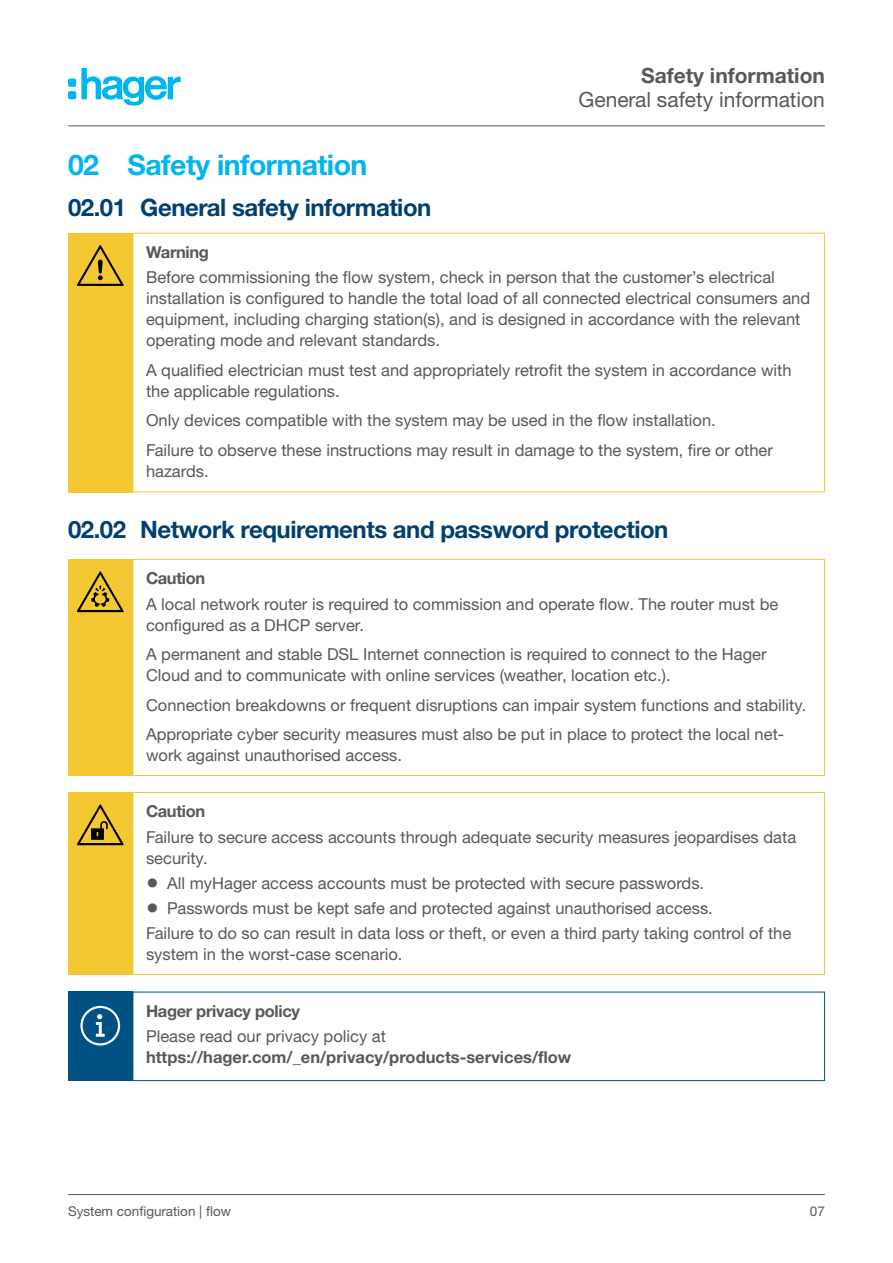
<style>
.page{position:relative;width:893px;height:1263px;background:#fff}
.page>*{position:absolute;margin:0;border:0;box-sizing:border-box;transform-origin:0 0}
.t1{font:700 28.5px "Helvetica Neue LTW1 G";letter-spacing:-.02em;color:#00b6f0}
.t2{font:700 24px "Helvetica Neue LTW1 G";letter-spacing:-.02em;color:#004071}
.t3{font:21px "Helvetica Neue LTW1 G";color:#57585a}
.t4{font:700 21px "Helvetica Neue LTW1 G";color:#57585a}
.kind-source{font:16.5px/21px "Helvetica Neue LTW1 G";color:#57585a}
.consequence{font:16.5px/21px "Helvetica Neue LTW1 G";color:#57585a}
.notice_text{font:700 16.5px/21px "Helvetica Neue LTW1 G";color:#57585a}
.signal-word{font:700 16.5px "Helvetica Neue LTW1 G";letter-spacing:-.02em;color:#57585a}
.notice_headline{font:700 16.5px "Helvetica Neue LTW1 G";letter-spacing:-.02em;color:#57585a}
.t5{font:13.5px "Helvetica Neue LTW1 G";color:#57585a}
.s1{font-size:25.5px}
.s2{font-weight:400}
</style>
<div class="page">
<hr style="left:68px;top:125px;width:757px;height:1px;background:#57585a">
<hr style="left:68px;top:1194px;width:757px;height:1px;background:#57585a">
<div style="left:68px;top:233px;width:65px;height:259px;background:#f3c832"></div>
<svg style="left:77px;top:245px;width:47px;height:41px"></svg>
<div style="left:133px;top:559px;width:692px;height:217px;border:1px solid #f3c832"></div>
<div style="left:68px;top:559px;width:65px;height:217px;background:#f3c832"></div>
<svg style="left:77px;top:571px;width:47px;height:41px"></svg>
<div style="left:133px;top:792px;width:692px;height:183px;border:1px solid #f3c832"></div>
<div style="left:68px;top:792px;width:65px;height:183px;background:#f3c832"></div>
<svg style="left:77px;top:804px;width:47px;height:41px"></svg>
<div style="left:133px;top:992px;width:692px;height:89px;border:1px solid #005285"></div>
<div style="left:68px;top:992px;width:65px;height:89px;background:#005285"></div>
<svg style="left:80px;top:1006px;width:40px;height:39px"></svg>
<svg style="left:68px;top:68px;width:113px;height:38px"></svg>
<p class="t4" style="left:641px;top:63px;width:185px">Safety information</p>
<p class="t3" style="left:578px;top:87px;width:248px">General safety information</p>
<p class="t1" style="left:68px;top:147px;width:301px">02 Safety information</p>
<p class="t2" style="left:68px;top:193px;width:365px">02.01 General safety information</p>
<p class="signal-word" style="left:146px;top:242px;width:64px">Warning</p>
<p class="kind-source" style="left:146px;top:267px;width:666px">Before commissioning the flow system, check in person that the customer’s electrical installation is configured to handle the total load of all connected electrical consumers and equipment, including charging station(s), and is designed in accordance with the relevant operating mode and relevant standards.</p>
<p class="consequence" style="left:146px;top:359px;width:647px">A qualified electrician must test and appropriately retrofit the system in accordance with the applicable regulations.</p>
<p class="kind-source" style="left:146px;top:410px;width:571px">Only devices compatible with the system may be used in the flow installation.</p>
<p class="consequence" style="left:146px;top:439px;width:628px">Failure to observe these instructions may result in damage to the system, fire or other hazards.</p>
<p class="t2" style="left:68px;top:515px;width:602px">02.02 Network requirements and password protection</p>
<p class="signal-word" style="left:146px;top:568px;width:61px">Caution</p>
<p class="consequence" style="left:146px;top:593px;width:634px">A local network router is required to commission and operate flow. The router must be configured as a DHCP server.</p>
<p class="kind-source" style="left:146px;top:644px;width:622px">A permanent and stable DSL Internet connection is required to connect to the Hager<br>Cloud and to communicate with online services (weather, location etc.).</p>
<p class="consequence" style="left:146px;top:694px;width:662px">Connection breakdowns or frequent disruptions can impair system functions and stability.</p>
<p class="kind-source" style="left:146px;top:724px;width:640px">Appropriate cyber security measures must also be put in place to protect the local net&shy;work against unauthorised access.</p>
<p class="signal-word" style="left:146px;top:801px;width:61px">Caution</p>
<p class="kind-source" style="left:146px;top:826px;width:652px">Failure to secure access accounts through adequate security measures jeopardises data security.</p>
<p class="kind-source" style="left:146px;top:872px;width:560px"><span class="s1">•</span> All myHager access accounts must be protected with secure passwords.</p>
<p class="kind-source" style="left:146px;top:898px;width:568px"><span class="s1">•</span> Passwords must be kept safe and protected against unauthorised access.</p>
<p class="consequence" style="left:146px;top:923px;width:647px">Failure to do so can result in data loss or theft, or even a third party taking control of the system in the worst-case scenario.</p>
<p class="notice_headline" style="left:146px;top:1001px;width:156px">Hager privacy policy</p>
<p class="notice_text" style="left:146px;top:1026px;width:427px"><span class="s2">Please read our privacy policy at </span>https://hager.com/_en/privacy/products-services/flow</p>
<p class="t5" style="left:68px;top:1203px;width:164px">System configuration | flow</p>
<p class="t5" style="left:810px;top:1203px;width:17px">07</p>
</div>
